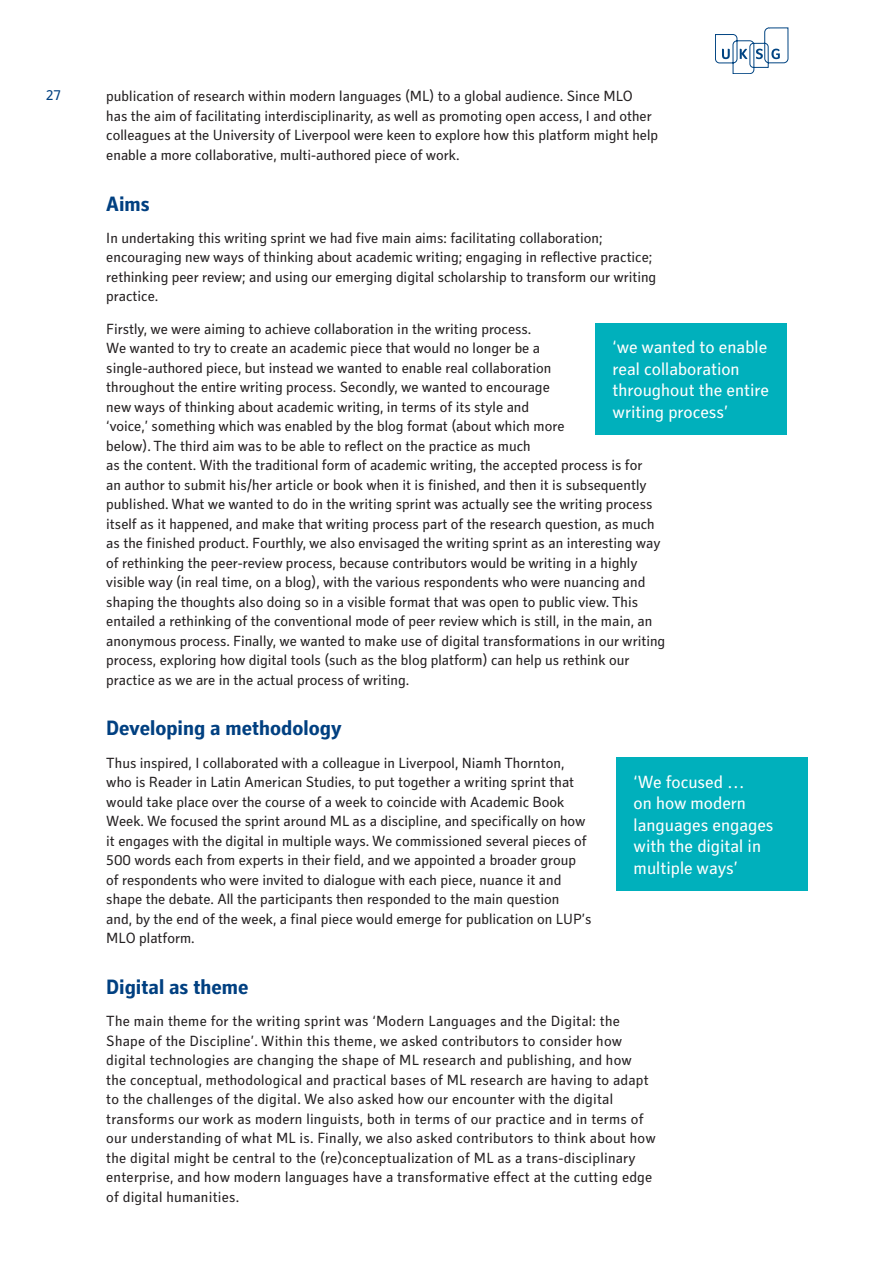
<style>
.page{position:relative;width:893px;height:1263px;background:#fff}
.page>*{position:absolute;margin:0;border:0;box-sizing:border-box;transform-origin:0 0}
.A-Style_Heading{font:700 21px "Secca Std";color:#014081}
.Stand_out_quote{font:18px/21.6px "Secca Std";color:#fff}
.Body{font:15px/19.5px "Secca Std";color:#231f20}
.Body-2{font:15px "Secca Std";color:#014081}
</style>
<div class="page">
<svg style="left:715px;top:28px;width:73px;height:46px"></svg>
<div style="left:596px;top:323px;width:191px;height:112px;background:#00b0bc"></div>
<div style="left:617px;top:758px;width:191px;height:133px;background:#00b0bc"></div>
<p class="Body-2" style="left:46px;top:87px;width:16px">27</p>
<p class="Body" style="left:106px;top:87px;width:553px">publication of research within modern languages (ML) to a global audience. Since MLO<br>has the aim of facilitating interdisciplinarity, as well as promoting open access, I and other colleagues at the University of Liverpool were keen to explore how this platform might help enable a more collaborative, multi-authored piece of work.</p>
<p class="A-Style_Heading" style="left:106px;top:192px;width:45px">Aims</p>
<p class="Body" style="left:106px;top:229px;width:551px">In undertaking this writing sprint we had five main aims: facilitating collaboration; encouraging new ways of thinking about academic writing; engaging in reflective practice; rethinking peer review; and using our emerging digital scholarship to transform our writing practice.</p>
<p class="Body" style="left:106px;top:319px;width:560px">Firstly, we were aiming to achieve collaboration in the writing process.<br>We wanted to try to create an academic piece that would no longer be a<br>single-authored piece, but instead we wanted to enable real collaboration<br>throughout the entire writing process. Secondly, we wanted to encourage<br>new ways of thinking about academic writing, in terms of its style and<br>‘voice,’ something which was enabled by the blog format (about which more<br>below). The third aim was to be able to reflect on the practice as much<br>as the content. With the traditional form of academic writing, the accepted process is for<br>an author to submit his/her article or book when it is finished, and then it is subsequently published. What we wanted to do in the writing sprint was actually see the writing process itself as it happened, and make that writing process part of the research question, as much as the finished product. Fourthly, we also envisaged the writing sprint as an interesting way of rethinking the peer-review process, because contributors would be writing in a highly visible way (in real time, on a blog), with the various respondents who were nuancing and shaping the thoughts also doing so in a visible format that was open to public view. This entailed a rethinking of the conventional mode of peer review which is still, in the main, an anonymous process. Finally, we wanted to make use of digital transformations in our writing process, exploring how digital tools (such as the blog platform) can help us rethink our practice as we are in the actual process of writing.</p>
<p class="A-Style_Heading" style="left:106px;top:716px;width:237px">Developing a methodology</p>
<p class="Body" style="left:106px;top:753px;width:487px">Thus inspired, I collaborated with a colleague in Liverpool, Niamh Thornton, who is Reader in Latin American Studies, to put together a writing sprint that would take place over the course of a week to coincide with Academic Book Week. We focused the sprint around ML as a discipline, and specifically on how it engages with the digital in multiple ways. We commissioned several pieces of 500 words each from experts in their field, and we appointed a broader group of respondents who were invited to dialogue with each piece, nuance it and shape the debate. All the participants then responded to the main question<br>and, by the end of the week, a final piece would emerge for publication on LUP’s MLO platform.</p>
<p class="A-Style_Heading" style="left:106px;top:975px;width:144px">Digital as theme</p>
<p class="Body" style="left:106px;top:1012px;width:551px">The main theme for the writing sprint was ‘Modern Languages and the Digital: the Shape of the Discipline’. Within this theme, we asked contributors to consider how digital technologies are changing the shape of ML research and publishing, and how<br>the conceptual, methodological and practical bases of ML research are having to adapt to the challenges of the digital. We also asked how our encounter with the digital transforms our work as modern linguists, both in terms of our practice and in terms of our understanding of what ML is. Finally, we also asked contributors to think about how the digital might be central to the (re)conceptualization of ML as a trans-disciplinary enterprise, and how modern languages have a transformative effect at the cutting edge of digital humanities.</p>
<p class="Stand_out_quote" style="left:613px;top:337px;width:158px">‘we wanted to enable real collaboration throughout the entire writing process’</p>
<p class="Stand_out_quote" style="left:634px;top:771px;width:142px">‘We focused …<br>on how modern languages engages with the digital in multiple ways’</p>
</div>
